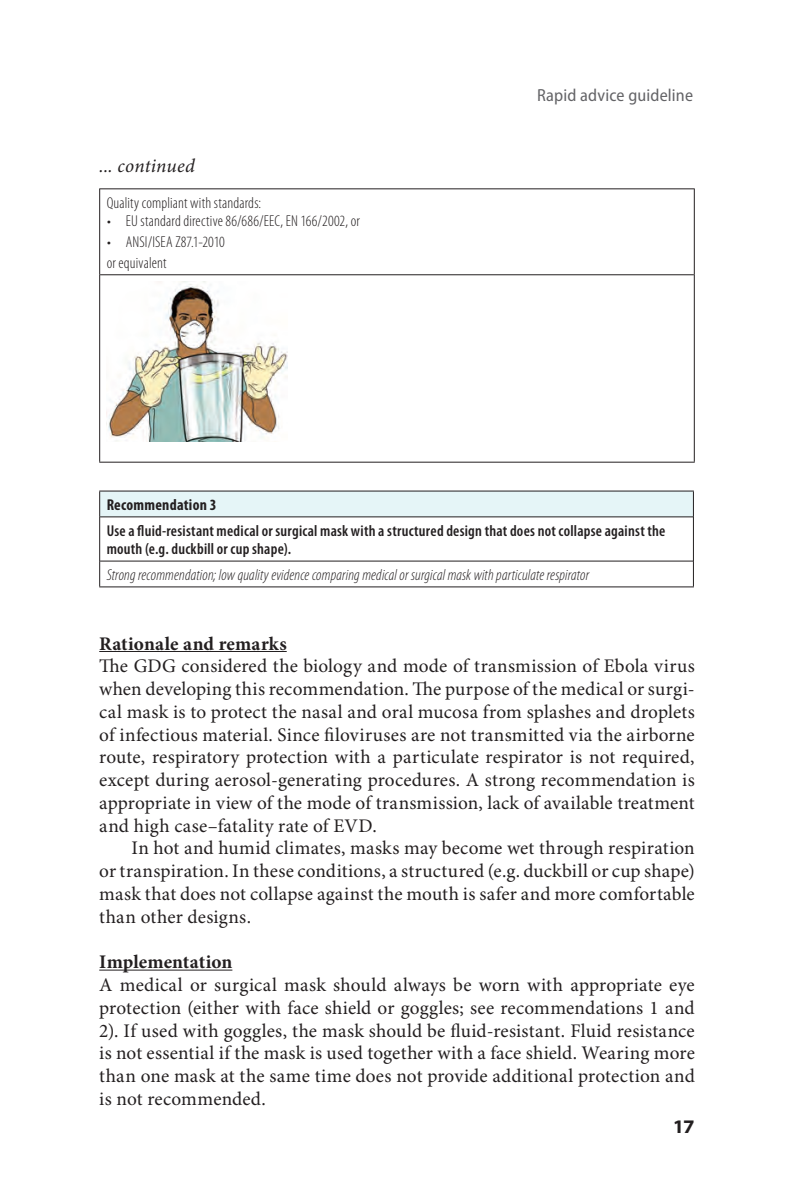
<style>
.page{position:relative;width:794px;height:1191px;background:#fff}
.page>*{position:absolute;margin:0;border:0;box-sizing:border-box;transform-origin:0 0}
.t1{font:19.25px/22.8px "Minion Pro";letter-spacing:.01em;color:#231f20;text-align:justify}
.t2{font:700 19.25px "Minion Pro";letter-spacing:.005em;color:#231f20}
.t3{font:italic 19.25px "Minion Pro";letter-spacing:.01em;color:#231f20}
.t4{font:700 semi-expanded 19.25px "Myriad Pro";color:#231f20}
.t5{font:semi-condensed 17.5px "Myriad Pro";letter-spacing:.01em;color:#636366}
.t6{font:600 condensed 15.75px/18.4px "Myriad Pro";letter-spacing:.015em;color:#231f20}
.t7{font:300 condensed 15.75px/20.8px "Myriad Pro";letter-spacing:.01em;color:#231f20}
.t8{font:italic 300 condensed 15.75px "Myriad Pro";letter-spacing:.01em;color:#231f20}
.t9{font:700 condensed 15.75px "Myriad Pro";letter-spacing:.015em;color:#231f20}
</style>
<div class="page">
<hr style="left:99px;top:651px;width:188px;height:1px;background:#231f20">
<hr style="left:99px;top:969px;width:133px;height:1px;background:#231f20">
<hr style="left:99px;top:462px;width:595px;height:1px;background:#231f20">
<hr style="left:99px;top:189px;width:1px;height:86px;background:#231f20">
<hr style="left:99px;top:275px;width:1px;height:187px;background:#231f20">
<hr style="left:694px;top:189px;width:1px;height:86px;background:#231f20">
<hr style="left:694px;top:275px;width:1px;height:187px;background:#231f20">
<hr style="left:99px;top:188px;width:595px;height:1px;background:#231f20">
<hr style="left:100px;top:274px;width:594px;height:1px;background:#231f20">
<img style="left:108px;top:282px;width:179px;height:159px">
<div style="left:100px;top:491px;width:593px;height:26px;background:#e5f5f7"></div>
<hr style="left:99px;top:517px;width:1px;height:44px;background:#231f20">
<hr style="left:693px;top:517px;width:1px;height:44px;background:#231f20">
<svg style="left:99px;top:561px;width:1px;height:25px"></svg>
<svg style="left:693px;top:561px;width:1px;height:25px"></svg>
<hr style="left:99px;top:586px;width:595px;height:1px;background:#231f20">
<hr style="left:100px;top:561px;width:593px;height:1px;background:#231f20">
<hr style="left:99px;top:490px;width:595px;height:1px;background:#231f20">
<svg style="left:99px;top:491px;width:1px;height:26px"></svg>
<svg style="left:693px;top:491px;width:1px;height:26px"></svg>
<hr style="left:100px;top:516px;width:593px;height:1px;background:#231f20">
<p class="t3" style="left:99px;top:154px;width:97px">... continued</p>
<p class="t7" style="left:107px;top:192px;width:156px">Quality compliant with standards:</p>
<p class="t7" style="left:107px;top:211px;width:254px">• EU standard directive 86/686/EEC, EN 166/2002, or</p>
<p class="t7" style="left:107px;top:232px;width:120px">• ANSI/ISEA Z87.1-2010 or equivalent</p>
<p class="t5" style="left:537px;top:85px;width:157px">Rapid advice guideline</p>
<p class="t9" style="left:107px;top:496px;width:111px">Recommendation 3</p>
<p class="t6" style="left:107px;top:521px;width:560px">Use a fluid-resistant medical or surgical mask with a structured design that does not collapse against the mouth (e.g. duckbill or cup shape).</p>
<p class="t8" style="left:107px;top:566px;width:484px">Strong recommendation; low quality evidence comparing medical or surgical mask with particulate respirator</p>
<p class="t2" style="left:99px;top:632px;width:189px">Rationale and remarks</p>
<p class="t1" style="left:99px;top:655px;width:597px">The GDG considered the biology and mode of transmission of Ebola virus when developing this recommendation. The purpose of the medical or surgi&shy;cal mask is to protect the nasal and oral mucosa from splashes and droplets of infectious material. Since filoviruses are not transmitted via the airborne route, respiratory protection with a particulate respirator is not required, except during aerosol-generating procedures. A strong recommendation is appropriate in view of the mode of transmission, lack of available treatment and high case–fatality rate of EVD.</p>
<p class="t1" style="left:99px;top:837px;width:597px;text-indent:32px">In hot and humid climates, masks may become wet through respiration or transpiration. In these conditions, a structured (e.g. duckbill or cup shape) mask that does not collapse against the mouth is safer and more comfortable than other designs.</p>
<p class="t2" style="left:99px;top:950px;width:135px">Implementation</p>
<p class="t1" style="left:99px;top:974px;width:597px">A medical or surgical mask should always be worn with appropriate eye protection (either with face shield or goggles; see recommendations 1 and 2). If used with goggles, the mask should be fluid-resistant. Fluid resistance is not essential if the mask is used together with a face shield. Wearing more than one mask at the same time does not provide additional protection and is not recommended.</p>
<p class="t4" style="left:673px;top:1116px;width:23px">17</p>
</div>
